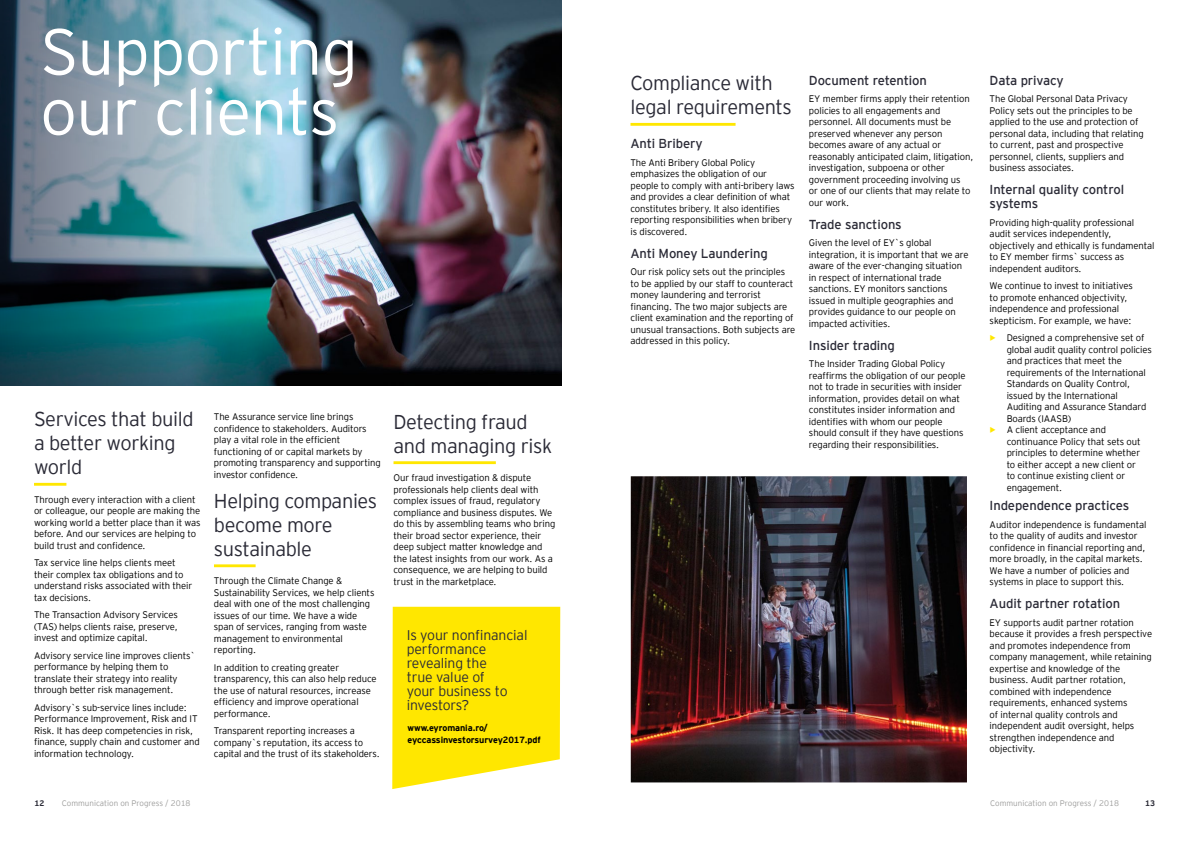
<style>
.page{position:relative;width:1191px;height:842px;background:#fff}
.page>*{position:absolute;margin:0;border:0;box-sizing:border-box;transform-origin:0 0}
.t1{font:300 65px/60px "EY Interstate";letter-spacing:-.015em;color:#fff}
.t2{font:300 20px/24px "EY Interstate";letter-spacing:-.02em;color:#2a2a36}
.t3{font:300 14px/14px "EY Interstate";letter-spacing:-.01em;color:#2a2a36}
.t4{font:13px/14px "EY Interstate";letter-spacing:-.01em;color:#2a2a36}
.t5{font:300 9.5px/11.5px "EY Interstate";letter-spacing:-.01em;color:#000}
.t6{font:700 9px/11.5px "EY Interstate";letter-spacing:-.01em;color:#000}
.t7{font:300 8px "EY Interstate";color:#9d9d9c}
.t8{font:700 8px "EY Interstate";color:#2a2a36}
.s1{font-weight:400;font-size:14px;color:#ffe700}
</style>
<div class="page">
<img style="left:631px;top:476px;width:336px;height:306px">
<hr style="left:630px;top:123px;width:105px;height:3px;background:#ffe700">
<img style="left:273px;top:0;width:288px;height:386px">
<hr style="left:34px;top:483px;width:32px;height:3px;background:#ffe700">
<hr style="left:214px;top:564px;width:42px;height:3px;background:#ffe700">
<hr style="left:393px;top:461px;width:103px;height:3px;background:#ffe700">
<svg style="left:392px;top:607px;width:168px;height:182px;background:#ffe919"></svg>
<svg style="left:0;top:0;width:273px;height:386px;background:#58808d"></svg>
<h1 class="t1" style="left:40px;top:18px;width:319px">Supporting our clients</h1>
<h2 class="t2" style="left:34px;top:406px;width:161px">Services that build a better working world</h2>
<p class="t5" style="left:34px;top:493px;width:168px">Through every interaction with a client or colleague, our people are making the working world a better place than it was before. And our services are helping to build trust and confidence.</p>
<p class="t5" style="left:34px;top:557px;width:160px">Tax service line helps clients meet their complex tax obligations and to understand risks associated with their tax decisions.</p>
<p class="t5" style="left:34px;top:609px;width:145px;text-align:justify">The Transaction Advisory Services (TAS) helps clients raise, preserve, invest and optimize capital.</p>
<p class="t5" style="left:34px;top:649px;width:163px">Advisory service line improves clients` performance by helping them to translate their strategy into reality through better risk management.</p>
<p class="t5" style="left:34px;top:701px;width:167px">Advisory`s sub-service lines include:<br>Performance Improvement, Risk and IT Risk. It has deep competencies in risk, finance, supply chain and customer and information technology.</p>
<p class="t5" style="left:214px;top:411px;width:168px">The Assurance service line brings confidence to stakeholders. Auditors play a vital role in the efficient functioning of or capital markets by promoting transparency and supporting investor confidence.</p>
<h2 class="t2" style="left:214px;top:488px;width:165px">Helping companies become more sustainable</h2>
<p class="t5" style="left:214px;top:575px;width:162px">Through the Climate Change &amp;<br>Sustainability Services, we help clients deal with one of the most challenging issues of our time. We have a wide span of services, ranging from waste management to environmental reporting.</p>
<p class="t5" style="left:214px;top:661px;width:164px">In addition to creating greater transparency, this can also help reduce the use of natural resources, increase efficiency and improve operational performance.</p>
<p class="t5" style="left:214px;top:725px;width:167px">Transparent reporting increases a company`s reputation, its access to capital and the trust of its stakeholders.</p>
<h2 class="t2" style="left:393px;top:408px;width:160px">Detecting fraud and managing risk</h2>
<p class="t5" style="left:393px;top:472px;width:163px">Our fraud investigation &amp; dispute professionals help clients deal with complex issues of fraud, regulatory compliance and business disputes. We do this by assembling teams who bring their broad sector experience, their deep subject matter knowledge and the latest insights from our work. As a consequence, we are helping to build trust in the marketplace.</p>
<h3 class="t3" style="left:407px;top:627px;width:122px">Is your nonfinancial performance revealing the<br>true value of<br>your business to investors?</h3>
<p class="t6" style="left:407px;top:722px;width:135px">www.eyromania.ro/ eyccassinvestorsurvey2017.pdf</p>
<h2 class="t2" style="left:630px;top:70px;width:163px">Compliance with legal requirements</h2>
<h3 class="t4" style="left:630px;top:136px;width:74px">Anti Bribery</h3>
<p class="t5" style="left:630px;top:156px;width:165px">The Anti Bribery Global Policy emphasizes the obligation of our people to comply with anti-bribery laws and provides a clear definition of what constitutes bribery. It also identifies reporting responsibilities when bribery is discovered.</p>
<h3 class="t4" style="left:630px;top:245px;width:139px">Anti Money Laundering</h3>
<p class="t5" style="left:630px;top:265px;width:166px">Our risk policy sets out the principles to be applied by our staff to counteract money laundering and terrorist financing. The two major subjects are client examination and the reporting of unusual transactions. Both subjects are addressed in this policy.</p>
<h3 class="t4" style="left:809px;top:72px;width:119px">Document retention</h3>
<p class="t5" style="left:809px;top:93px;width:166px">EY member firms apply their retention policies to all engagements and personnel. All documents must be preserved whenever any person becomes aware of any actual or reasonably anticipated claim, litigation, investigation, subpoena or other government proceeding involving us<br>or one of our clients that may relate to our work.</p>
<h3 class="t4" style="left:809px;top:216px;width:94px">Trade sanctions</h3>
<p class="t5" style="left:809px;top:236px;width:161px">Given the level of EY`s global integration, it is important that we are aware of the ever-changing situation in respect of international trade sanctions. EY monitors sanctions issued in multiple geographies and provides guidance to our people on impacted activities.</p>
<h3 class="t4" style="left:809px;top:337px;width:87px">Insider trading</h3>
<p class="t5" style="left:809px;top:357px;width:158px">The Insider Trading Global Policy reaffirms the obligation of our people not to trade in securities with insider information, provides detail on what constitutes insider information and identifies with whom our people should consult if they have questions regarding their responsibilities.</p>
<h3 class="t4" style="left:989px;top:72px;width:76px">Data privacy</h3>
<p class="t5" style="left:989px;top:93px;width:156px">The Global Personal Data Privacy Policy sets out the principles to be applied to the use and protection of personal data, including that relating to current, past and prospective personnel, clients, suppliers and business associates.</p>
<h3 class="t4" style="left:989px;top:182px;width:136px">Internal quality control systems</h3>
<p class="t5" style="left:989px;top:216px;width:166px">Providing high-quality professional audit services independently, objectively and ethically is fundamental to EY member firms` success as independent auditors.</p>
<p class="t5" style="left:989px;top:279px;width:145px">We continue to invest to initiatives to promote enhanced objectivity, independence and professional skepticism. For example, we have:</p>
<p class="t5" style="left:1006px;top:331px;width:147px;text-indent:-17px"><span class="s1">•</span> Designed a comprehensive set of global audit quality control policies and practices that meet the requirements of the International<br>Standards on Quality Control, issued by the International<br>Auditing and Assurance Standard<br>Boards (IAASB)</p>
<p class="t5" style="left:1006px;top:423px;width:135px;text-indent:-17px"><span class="s1">•</span> A client acceptance and continuance Policy that sets out principles to determine whether to either accept a new client or to continue existing client or engagement.</p>
<h3 class="t4" style="left:989px;top:498px;width:141px">Independence practices</h3>
<p class="t5" style="left:989px;top:518px;width:158px">Auditor independence is fundamental to the quality of audits and investor confidence in financial reporting and, more broadly, in the capital markets.<br>We have a number of policies and systems in place to support this.</p>
<h3 class="t4" style="left:989px;top:596px;width:132px">Audit partner rotation</h3>
<p class="t5" style="left:989px;top:616px;width:164px">EY supports audit partner rotation because it provides a fresh perspective and promotes independence from company management, while retaining expertise and knowledge of the business. Audit partner rotation, combined with independence requirements, enhanced systems<br>of internal quality controls and independent audit oversight, helps strengthen independence and objectivity.</p>
<p class="t8" style="left:34px;top:797px;width:11px">12</p>
<p class="t7" style="left:62px;top:797px;width:130px">Communication on Progress / 2018</p>
<p class="t7" style="left:990px;top:797px;width:130px">Communication on Progress / 2018</p>
<p class="t8" style="left:1145px;top:797px;width:11px">13</p>
</div>
